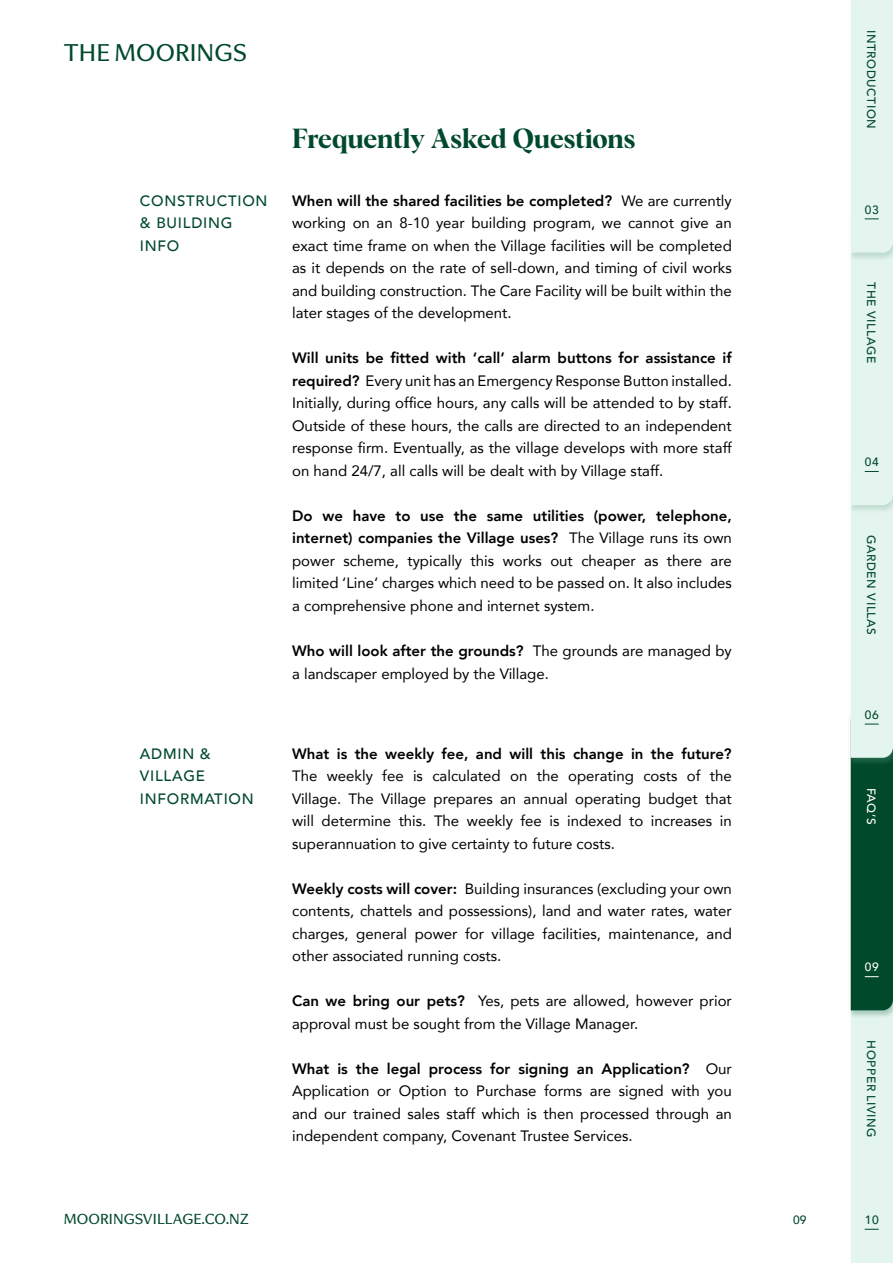
<style>
.page{position:relative;width:893px;height:1263px;background:#fff}
.page>*{position:absolute;margin:0;border:0;box-sizing:border-box;transform-origin:0 0}
.t1{font:27px "Albra Semi";letter-spacing:-.005em;color:#00492c}
.t2{font:22.5px "Super Blue";letter-spacing:.005em;color:#00492c}
.t3{font:15px/22.5px "Avenir";color:#000;text-align:justify}
.t4{font:500 15px/22.5px "Avenir";letter-spacing:.05em;color:#00492c}
.t5{font:800 15px "Avenir";color:#000}
.t6{font:13.5px "Super Blue";letter-spacing:.005em;color:#00492c}
.t7{font:500 12px "Avenir";letter-spacing:.05em;color:#00492c}
.t8{font:500 12px "Avenir";color:#fff}
.s1{font-weight:800}
</style>
<div class="page">
<div style="left:850px;top:0;width:43px;height:1263px;background:#e4f4ee"></div>
<svg style="left:865px;top:1229px;width:14px;height:1px"></svg>
<div style="left:847px;top:718px;width:46px;height:301px;background:#6ba48a;opacity:.3"></div>
<div style="left:847px;top:706px;width:46px;height:60px;background:#f3f7f7"></div>
<svg style="left:850px;top:0;width:43px;height:1010px"></svg>
<hr style="left:849px;top:0;width:1px;height:1263px;background:#fff">
<h2 class="t2" style="left:64px;top:37px;width:185px">THE MOORINGS</h2>
<p class="t4" style="left:140px;top:189px;width:129px">CONSTRUCTION &amp; BUILDING<br>INFO</p>
<h1 class="t1" style="left:292px;top:118px;width:345px">Frequently Asked Questions</h1>
<p class="t3" style="left:292px;top:189px;width:441px"><span class="s1">When will the shared facilities be completed?</span> We are currently working on an 8-10 year building program, we cannot give an exact time frame on when the Village facilities will be completed as it depends on the rate of sell-down, and timing of civil works and building construction. The Care Facility will be built within the later stages of the development.</p>
<p class="t3" style="left:292px;top:347px;width:441px"><span class="s1">Will units be fitted with ‘call’ alarm buttons for assistance if required?</span> Every unit has an Emergency Response Button installed.<br>Initially, during office hours, any calls will be attended to by staff.<br>Outside of these hours, the calls are directed to an independent response firm. Eventually, as the village develops with more staff on hand 24/7, all calls will be dealt with by Village staff.</p>
<p class="t3" style="left:292px;top:504px;width:441px"><span class="s1">Do we have to use the same utilities (power, telephone, internet) companies the Village uses?</span> The Village runs its own power scheme, typically this works out cheaper as there are limited ‘Line‘ charges which need to be passed on. It also includes a comprehensive phone and internet system.</p>
<p class="t3" style="left:292px;top:639px;width:441px"><span class="s1">Who will look after the grounds?</span> The grounds are managed by a landscaper employed by the Village.</p>
<p class="t4" style="left:140px;top:741px;width:115px">ADMIN &amp;<br>VILLAGE<br>INFORMATION</p>
<p class="t5" style="left:292px;top:742px;width:441px">What is the weekly fee, and will this change in the future?</p>
<p class="t3" style="left:292px;top:764px;width:441px">The weekly fee is calculated on the operating costs of the Village. The Village prepares an annual operating budget that will determine this. The weekly fee is indexed to increases in superannuation to give certainty to future costs.</p>
<p class="t3" style="left:292px;top:877px;width:441px"><span class="s1">Weekly costs will cover:</span> Building insurances (excluding your own contents, chattels and possessions), land and water rates, water charges, general power for village facilities, maintenance, and other associated running costs.</p>
<p class="t3" style="left:292px;top:989px;width:441px"><span class="s1">Can we bring our pets?</span> Yes, pets are allowed, however prior approval must be sought from the Village Manager.</p>
<p class="t3" style="left:292px;top:1057px;width:441px"><span class="s1">What is the legal process for signing an Application?</span> Our Application or Option to Purchase forms are signed with you and our trained sales staff which is then processed through an independent company, Covenant Trustee Services.</p>
<p class="t6" style="left:64px;top:1209px;width:186px">MOORINGSVILLAGE.CO.NZ</p>
<p class="t7" style="left:793px;top:1209px;width:15px">09</p>
<p class="t7" style="left:882px;top:30px;width:101px;rotate:90deg">INTRODUCTION</p>
<p class="t7" style="left:865px;top:199px;width:15px">03</p>
<p class="t7" style="left:882px;top:282px;width:82px;rotate:90deg">THE VILLAGE</p>
<p class="t7" style="left:865px;top:452px;width:15px">04</p>
<p class="t7" style="left:882px;top:535px;width:101px;rotate:90deg">GARDEN VILLAS</p>
<p class="t7" style="left:865px;top:704px;width:15px">06</p>
<p class="t8" style="left:882px;top:787px;width:39px;rotate:90deg">FAQ’S</p>
<p class="t8" style="left:865px;top:957px;width:15px">09</p>
<p class="t7" style="left:882px;top:1040px;width:99px;rotate:90deg">HOPPER LIVING</p>
<p class="t7" style="left:865px;top:1209px;width:15px">10</p>
</div>
